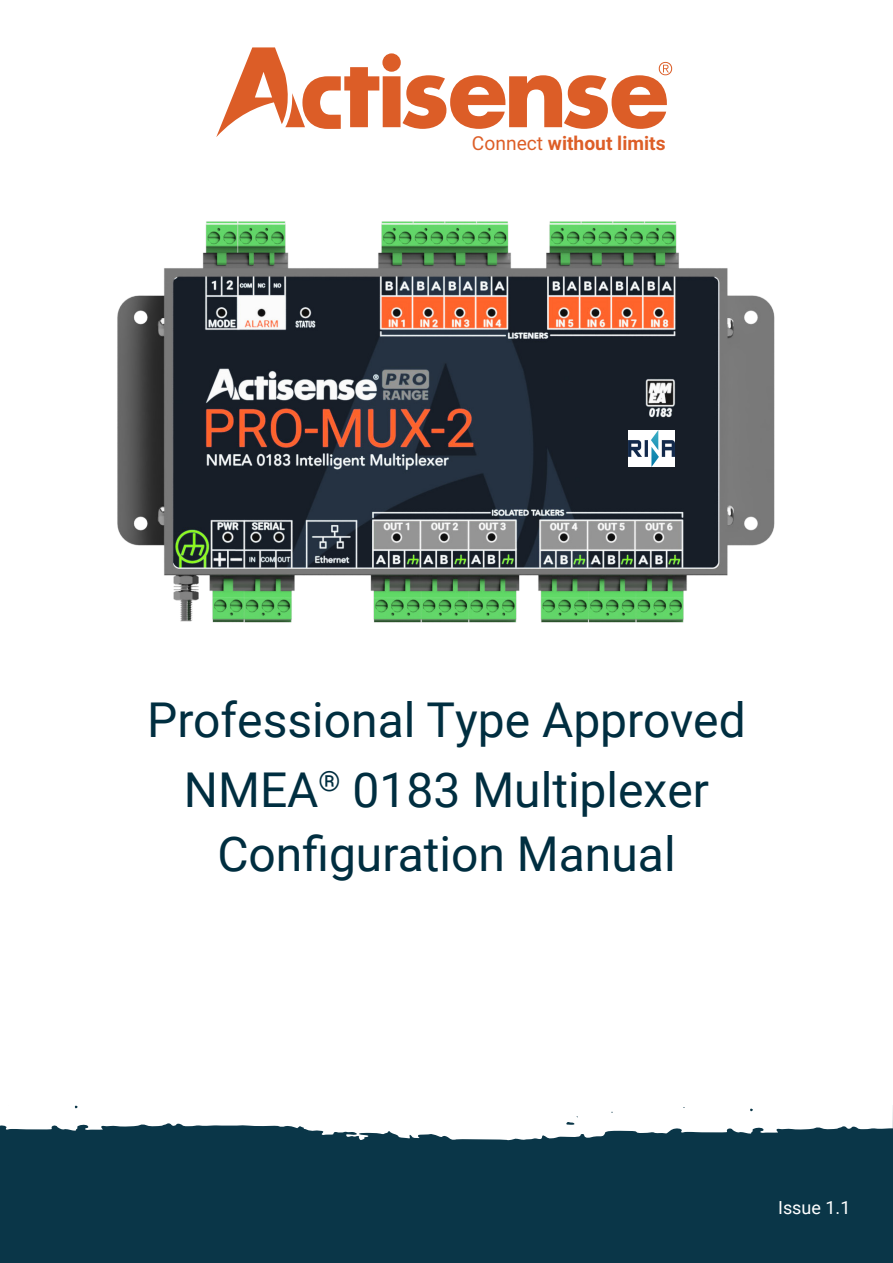
<style>
.page{position:relative;width:893px;height:1263px;background:#fff}
.page>*{position:absolute;margin:0;border:0;box-sizing:border-box;transform-origin:0 0}
.Front_Page_-_Issue{font:48px "Roboto";color:#002e40}
.t1{font:700 19.2px "Roboto";color:#dd5e27}
.t2{font:18px "Roboto";color:#fff}
.s1{font-weight:400}
</style>
<div class="page">
<svg style="left:216px;top:47px;width:456px;height:90px"></svg>
<div style="left:382px;top:53px;width:19px;height:19px;background:#dc5d27;border-radius:50%"></div>
<img style="left:117px;top:221px;width:658px;height:402px">
<div style="left:0;top:1106px;width:893px;height:157px;background:#0a3648"></div>
<svg style="left:0;top:1105px;width:893px;height:36px;fill:#fff"></svg>
<img style="left:628px;top:431px;width:47px;height:35px">
<p class="t1" style="left:472px;top:129px;width:195px"><span class="s1">Connect</span> without limits</p>
<p class="Front_Page_-_Issue" style="left:147px;top:686px;width:600px">Professional Type Approved</p>
<p class="Front_Page_-_Issue" style="left:184px;top:757px;width:527px">NMEA<sup>®</sup> 0183 Multiplexer</p>
<p class="Front_Page_-_Issue" style="left:217px;top:820px;width:460px">Configuration Manual</p>
<p class="t2" style="left:778px;top:1195px;width:74px">Issue 1.1</p>
</div>
